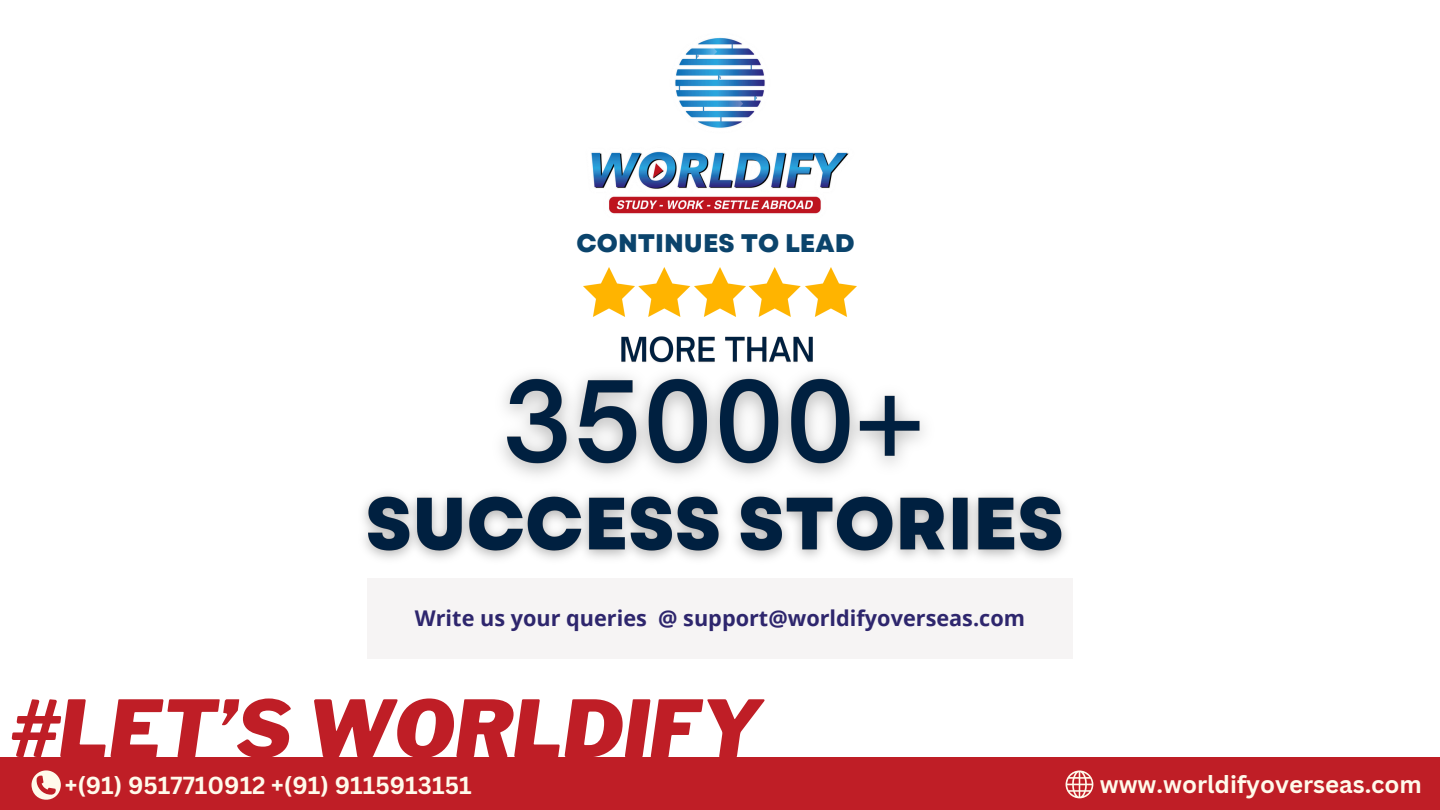
<style>
.page{position:relative;width:1440px;height:810px;background:#fff}
.page>*{position:absolute;margin:0;border:0;box-sizing:border-box;transform-origin:0 0}
.t1{font:italic 900 78.3px "Libre Franklin";color:#bf1e26}
.t2{font:800 25.4px "Garet";color:#0b446c}
.t3{font:700 24px "Canva Sans";color:#fffaeb}
.t4{font:700 21.7px "Open Sans";color:#2e266d}
</style>
<div class="page">
<div style="left:0;top:757px;width:1440px;height:53px;background:#bf1e26"></div>
<svg style="left:1065px;top:770px;width:28px;height:28px"></svg>
<svg style="left:32px;top:770px;width:29px;height:30px"></svg>
<div style="left:367px;top:578px;width:706px;height:80px;background:#f6f4f4"></div>
<img style="left:584px;top:268px;width:272px;height:49px">
<img style="left:591px;top:37px;width:258px;height:177px">
<img style="left:502px;top:375px;width:422px;height:96px">
<img style="left:363px;top:471px;width:704px;height:88px">
<img style="left:621px;top:336px;width:192px;height:27px">
<p class="t2" style="left:577px;top:225px;width:279px">CONTINUES TO LEAD</p>
<h5 class="t4" style="left:415px;top:603px;width:612px">Write us your queries @ support@worldifyoverseas.com</h5>
<h2 class="t1" style="left:12px;top:682px;width:751px">#LET’S WORLDIFY</h2>
<p class="t3" style="left:65px;top:768px;width:408px">+(91) 9517710912 +(91) 9115913151</p>
<p class="t3" style="left:1100px;top:767px;width:324px">www.worldifyoverseas.com</p>
</div>
